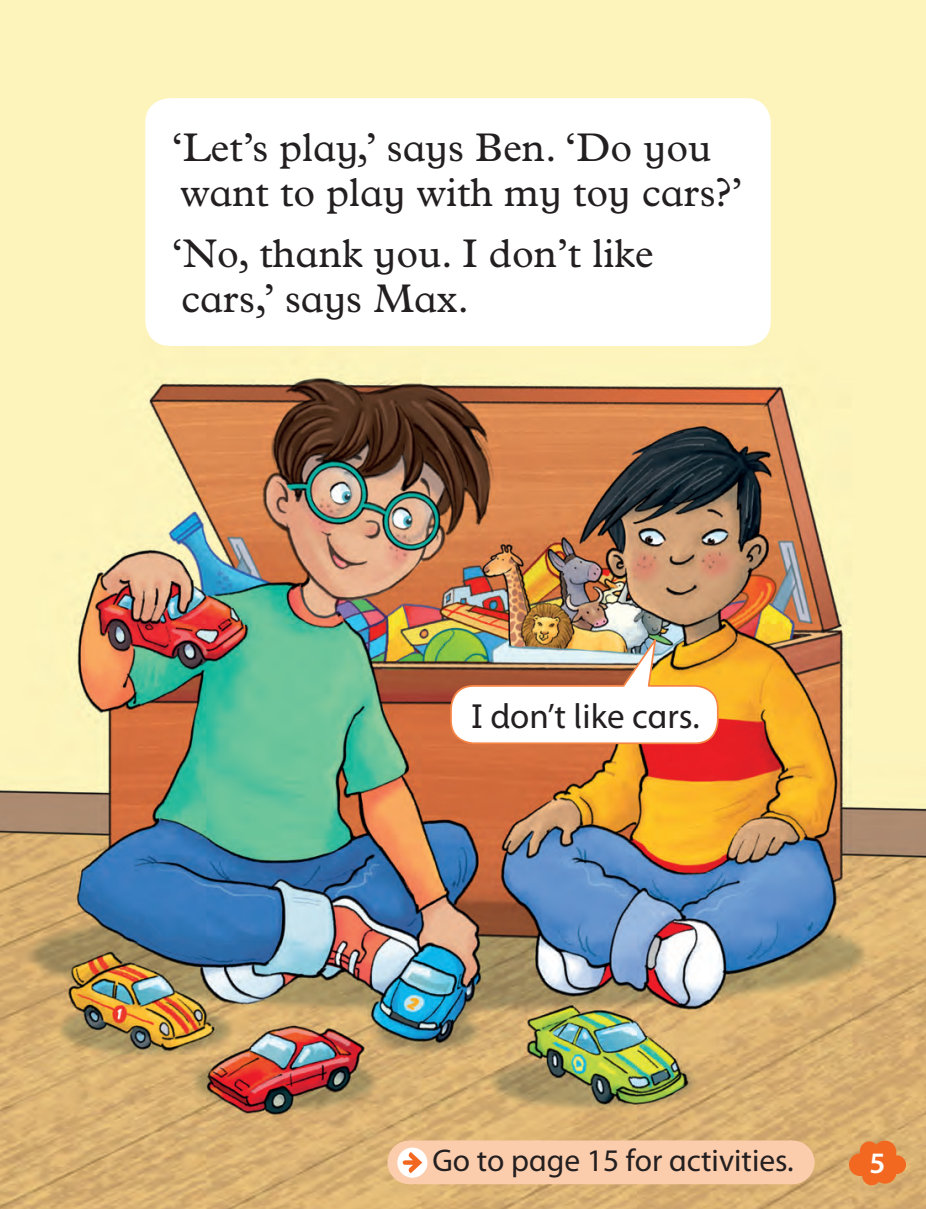
<style>
.page{position:relative;width:926px;height:1209px;background:#fff}
.page>*{position:absolute;margin:0;border:0;box-sizing:border-box;transform-origin:0 0}
.t1{font:40.25px/45.5px "Plantin Infant MT Std";color:#231f20}
.t2{font:35px "Myriad Infant UKOUP";color:#231f20}
.t3{font:31.5px "Myriad Infant UKOUP";color:#231f20}
.t4{font:600 29.75px "Myriad Infant UKOUP";color:#fff}
</style>
<div class="page">
<img style="left:0;top:0;width:925px;height:1208px">
<div style="left:145px;top:98px;width:625px;height:248px;background:#fff;border-radius:25px"></div>
<img style="left:449px;top:633px;width:270px;height:111px">
<svg style="left:848px;top:1140px;width:57px;height:44px"></svg>
<div style="left:409px;top:1140px;width:382px;height:43px;background:#fccdad"></div>
<svg style="left:536px;top:1140px;width:192px;height:1px"></svg>
<hr style="left:791px;top:1140px;width:1px;height:43px;background:#fccdad">
<div style="left:397px;top:1147px;width:30px;height:30px;background:#fff;border-radius:50%"></div>
<svg style="left:402px;top:1151px;width:20px;height:21px"></svg>
<p class="t1" style="left:171px;top:124px;width:573px">‘Let’s play,’ says Ben. ‘Do you want to play with my toy cars?’</p>
<p class="t1" style="left:171px;top:230px;width:483px">‘No, thank you. I don’t like cars,’ says Max.</p>
<p class="t2" style="left:471px;top:694px;width:226px">I don’t like cars.</p>
<p class="t3" style="left:432px;top:1140px;width:360px">Go to page 15 for activities.</p>
<p class="t4" style="left:869px;top:1143px;width:17px">5</p>
</div>
